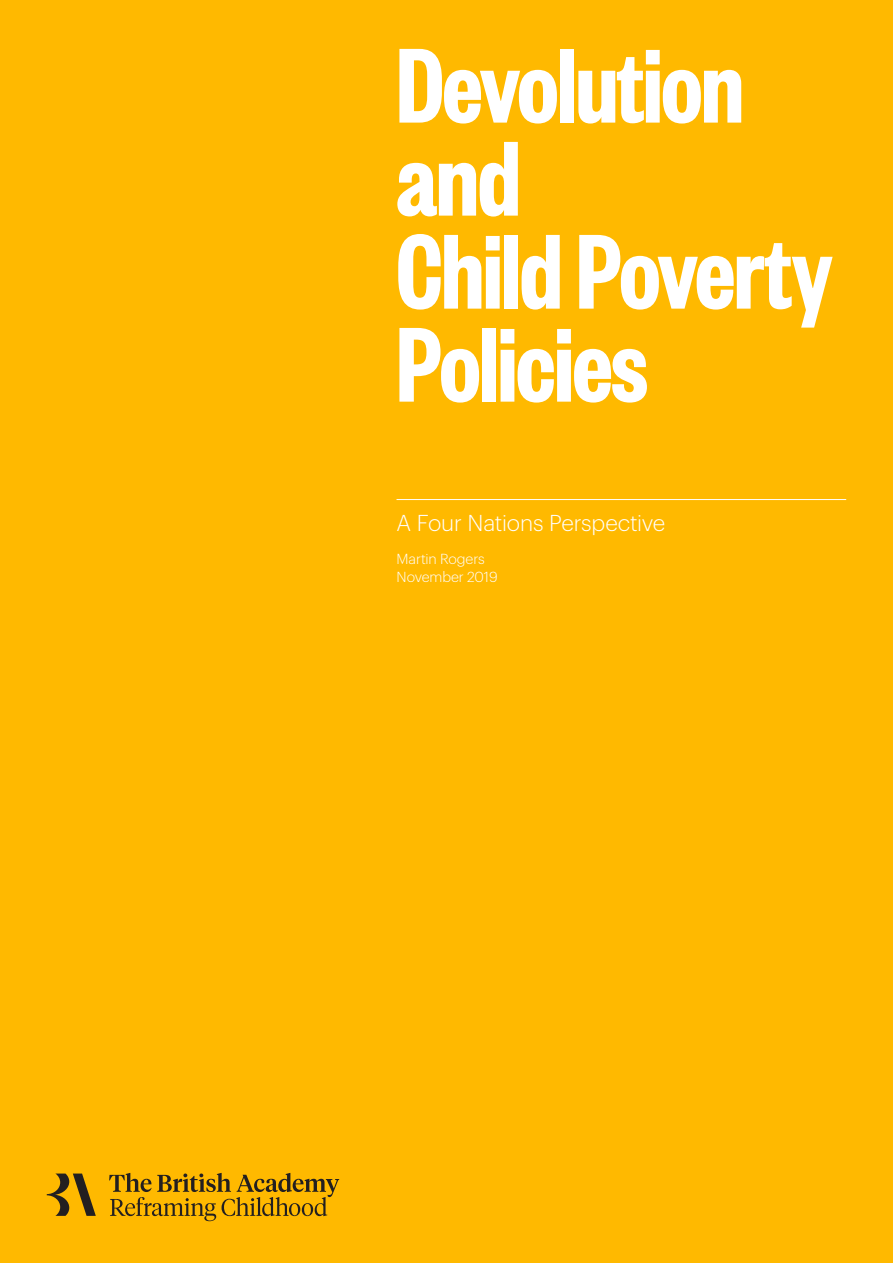
<style>
.page{position:relative;width:893px;height:1263px;background:#ffb900}
.page>*{position:absolute;margin:0;border:0;box-sizing:border-box;transform-origin:0 0}
.t1{font:600 condensed 117px/93px "Founders Grotesk X";letter-spacing:-.01em;color:#fff}
.t2{font:300 22.5px "Graphik";letter-spacing:-.01em;color:#fff}
.Footnotes_indent{font:300 14.25px/18px "Graphik";letter-spacing:-.005em;color:#fff}
</style>
<div class="page">
<hr style="left:396px;top:499px;width:450px;height:1px;background:#fff">
<svg style="left:47px;top:1173px;width:49px;height:43px"></svg>
<svg style="left:109px;top:1173px;width:230px;height:48px"></svg>
<p class="t1" style="left:396px;top:33px;width:438px">Devolution and<br>Child Poverty<br>Policies</p>
<p class="t2" style="left:396px;top:506px;width:270px">A Four Nations Perspective</p>
<p class="Footnotes_indent" style="left:396px;top:548px;width:103px">Martin Rogers<br>November 2019</p>
</div>
